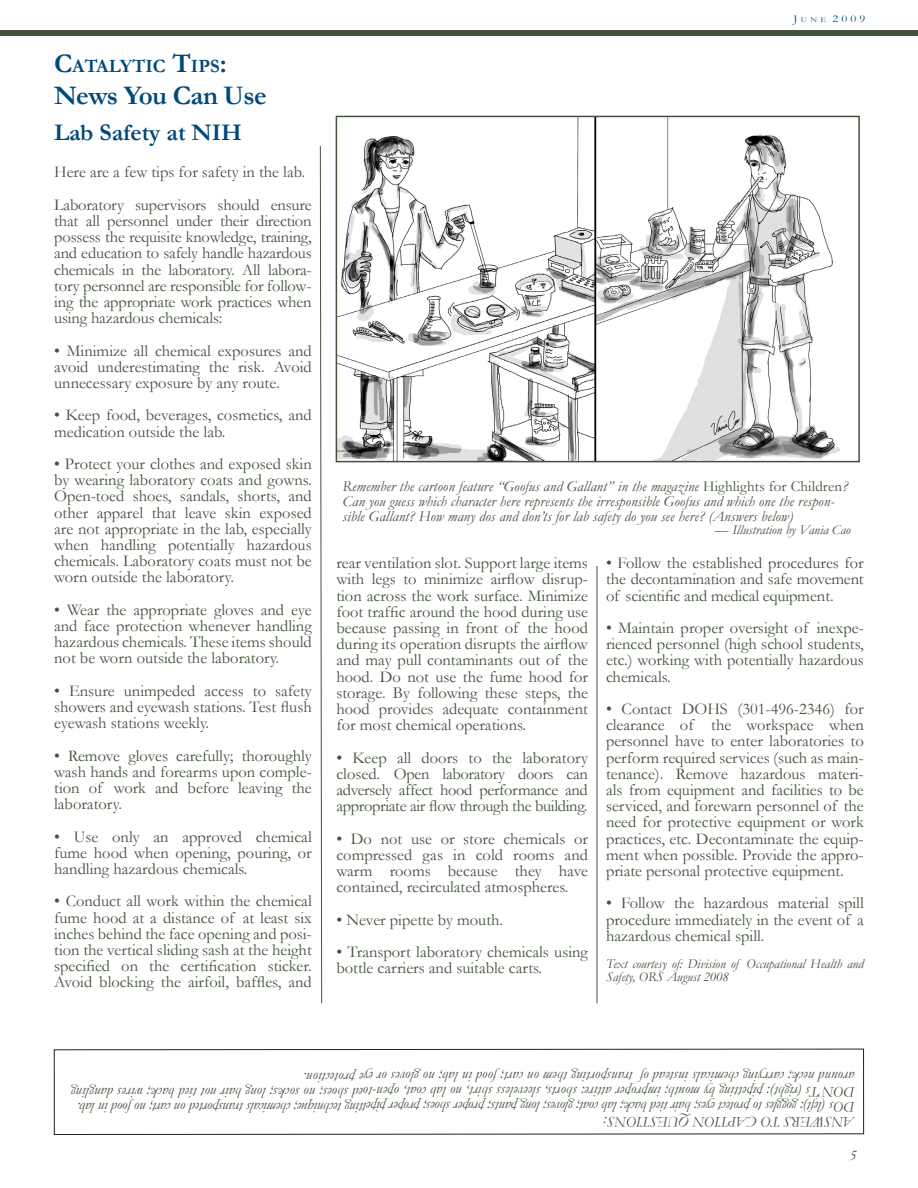
<style>
.page{position:relative;width:918px;height:1188px;background:#fff}
.page>*{position:absolute;margin:0;border:0;box-sizing:border-box;transform-origin:0 0}
.t1{font:700 27px "Garamond";letter-spacing:-.02em;color:#00497a}
.t2{font:700 24px "Garamond";color:#00497a}
.t3{font:700 18.9px "Garamond";color:#00497a}
.t4{font:16.5px/16.2px "Garamond";color:#42523d;text-align:justify}
.t5{font:italic 15px/15px "Garamond";letter-spacing:.01em;color:#42523d}
.t6{font:italic 15px "Garamond";letter-spacing:-.01em;color:#42523d}
.t7{font:italic 13.5px/13.5px "Garamond";color:#42523d}
.t8{font:10.5px "Garamond";color:#00497a;scale:1.2 1}
.s1{font-size:27px}
.s2{font-size:7.35px}
.s3{font-style:normal}
</style>
<div class="page">
<div style="left:0;top:30px;width:918px;height:6px;background:#42523d"></div>
<img style="left:339px;top:119px;width:501px;height:340px">
<div style="left:336px;top:116px;width:524px;height:346px;border:2px solid #42523d"></div>
<svg style="left:54px;top:1049px;width:810px;height:86px"></svg>
<svg style="left:320px;top:146px;width:2px;height:858px"></svg>
<hr style="left:597px;top:566px;width:1px;height:437px;background:#42523d">
<h2 class="t3" style="left:54px;top:54px;width:174px"><span class="s1">C</span>ATALYTIC <span class="s1">T</span>IPS<span class="s1">:</span></h2>
<h2 class="t1" style="left:54px;top:79px;width:214px">News You Can Use</h2>
<h3 class="t2" style="left:54px;top:118px;width:190px">Lab Safety at NIH</h3>
<p class="t4" style="left:54px;top:164px;width:252px">Here are a few tips for safety in the lab.</p>
<p class="t4" style="left:54px;top:196px;width:259px">Laboratory supervisors should ensure that all personnel under their direction possess the requisite knowledge, training, and education to safely handle hazardous chemicals in the laboratory. All labora&shy;tory personnel are responsible for follow&shy;ing the appropriate work practices when using hazardous chemicals:</p>
<p class="t4" style="left:54px;top:342px;width:259px">• Minimize all chemical exposures and avoid underestimating the risk. Avoid unnecessary exposure by any route.</p>
<p class="t4" style="left:54px;top:407px;width:259px">• Keep food, beverages, cosmetics, and medication outside the lab.</p>
<p class="t4" style="left:54px;top:456px;width:259px">• Protect your clothes and exposed skin by wearing laboratory coats and gowns.<br>Open-toed shoes, sandals, shorts, and other apparel that leave skin exposed are not appropriate in the lab, especially when handling potentially hazardous chemicals. Laboratory coats must not be worn outside the laboratory.</p>
<p class="t4" style="left:54px;top:601px;width:259px">• Wear the appropriate gloves and eye and face protection whenever handling hazardous chemicals. These items should not be worn outside the laboratory.</p>
<p class="t4" style="left:54px;top:682px;width:259px">• Ensure unimpeded access to safety showers and eyewash stations. Test flush eyewash stations weekly.</p>
<p class="t4" style="left:54px;top:747px;width:259px">• Remove gloves carefully; thoroughly wash hands and forearms upon comple&shy;tion of work and before leaving the laboratory.</p>
<p class="t4" style="left:54px;top:828px;width:259px">• Use only an approved chemical fume hood when opening, pouring, or handling hazardous chemicals.</p>
<p class="t4" style="left:54px;top:893px;width:259px">• Conduct all work within the chemical fume hood at a distance of at least six inches behind the face opening and posi&shy;tion the vertical sliding sash at the height specified on the certification sticker.<br>Avoid blocking the airfoil, baffles, and</p>
<p class="t8" style="left:794px;top:12px;width:61px">J <span class="s2">UNE</span> 2 0 0 9</p>
<p class="t5" style="left:343px;top:478px;width:507px">Remember the cartoon feature “Goofus and Gallant” in the magazine <span class="s3">Highlights for Children</span>?<br>Can you guess which character here represents the irresponsible Goofus and which one the respon&shy;sible Gallant? How many dos and don’ts for lab safety do you see here? (Answers below)</p>
<p class="t7" style="left:715px;top:523px;width:137px">— Illustration by Vania Cao</p>
<p class="t4" style="left:606px;top:555px;width:259px">• Follow the established procedures for the decontamination and safe movement of scientific and medical equipment.</p>
<p class="t4" style="left:606px;top:620px;width:259px">• Maintain proper oversight of inexpe&shy;rienced personnel (high school students, etc.) working with potentially hazardous chemicals.</p>
<p class="t4" style="left:606px;top:701px;width:259px">• Contact DOHS (301-496-2346) for clearance of the workspace when personnel have to enter laboratories to perform required services (such as main&shy;tenance). Remove hazardous materi&shy;als from equipment and facilities to be serviced, and forewarn personnel of the need for protective equipment or work practices, etc. Decontaminate the equip&shy;ment when possible. Provide the appro&shy;priate personal protective equipment.</p>
<p class="t4" style="left:606px;top:895px;width:259px">• Follow the hazardous material spill procedure immediately in the event of a hazardous chemical spill.</p>
<p class="t7" style="left:606px;top:957px;width:259px">Text courtesy of: Division of Occupational Health and<br>Safety, ORS August 2008</p>
<p class="t4" style="left:336px;top:555px;width:253px">rear ventilation slot. Support large items with legs to minimize airflow disrup&shy;tion across the work surface. Minimize foot traffic around the hood during use because passing in front of the hood during its operation disrupts the airflow and may pull contaminants out of the hood. Do not use the fume hood for storage. By following these steps, the hood provides adequate containment for most chemical operations.</p>
<p class="t4" style="left:336px;top:749px;width:253px">• Keep all doors to the laboratory closed. Open laboratory doors can adversely affect hood performance and appropriate air flow through the building.</p>
<p class="t4" style="left:336px;top:830px;width:253px">• Do not use or store chemicals or compressed gas in cold rooms and warm rooms because they have contained, recirculated atmospheres.</p>
<p class="t4" style="left:336px;top:911px;width:168px">• Never pipette by mouth.</p>
<p class="t4" style="left:336px;top:944px;width:253px">• Transport laboratory chemicals using bottle carriers and suitable carts.</p>
<p class="t5" style="left:855px;top:1100px;width:785px;rotate:180deg">DON’Ts (right): pipetting by mouth; improper attire: shorts, sleeveless shirt, no lab coat, open-toed shoes; no socks; long hair not tied back; wires dangling around neck; carrying chemicals instead of transporting them on cart; food in lab; no gloves or eye protection.</p>
<p class="t6" style="left:855px;top:1116px;width:779px;rotate:180deg">DOs (left): goggles to protect eyes; hair tied back; lab coat; gloves; long pants; proper shoes; proper pipetting technique; chemicals transported on cart; no food in lab.</p>
<p class="t5" style="left:855px;top:1130px;width:252px;rotate:180deg">ANSWERS TO CAPTION QUESTIONS:</p>
<p class="t5" style="left:849px;top:1148px;width:9px">5</p>
</div>
